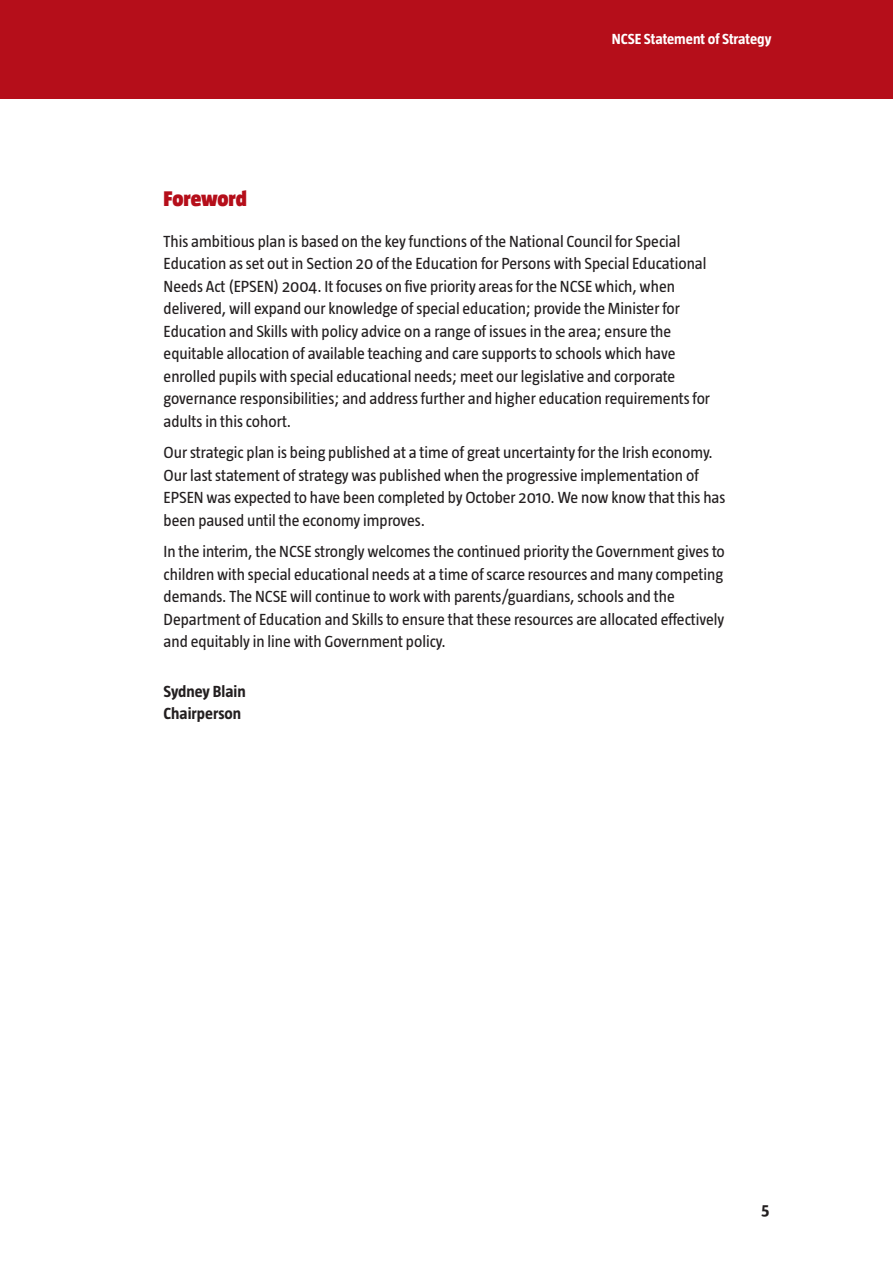
<style>
.page{position:relative;width:893px;height:1263px;background:#fff}
.page>*{position:absolute;margin:0;border:0;box-sizing:border-box;transform-origin:0 0}
.Heading_1_prelims{font:900 21.75px "Taz";letter-spacing:-.005em;color:#b50e1a}
.Body_Text{font:16.5px/22.5px "Taz";color:#231f20}
.Body_Text-2{font:700 16.5px/22.5px "Taz";color:#231f20}
.t1{font:700 15px "Taz";color:#fff}
</style>
<div class="page">
<div style="left:0;top:0;width:893px;height:99px;background:#b50e1a"></div>
<p class="t1" style="left:612px;top:30px;width:161px">NCSE Statement of Strategy</p>
<h1 class="Heading_1_prelims" style="left:164px;top:187px;width:85px">Foreword</h1>
<p class="Body_Text" style="left:164px;top:230px;width:548px">This ambitious plan is based on the key functions of the National Council for Special Education as set out in Section 20 of the Education for Persons with Special Educational Needs Act (EPSEN) 2004. It focuses on five priority areas for the NCSE which, when delivered, will expand our knowledge of special education; provide the Minister for Education and Skills with policy advice on a range of issues in the area; ensure the equitable allocation of available teaching and care supports to schools which have enrolled pupils with special educational needs; meet our legislative and corporate governance responsibilities; and address further and higher education requirements for adults in this cohort.</p>
<p class="Body_Text" style="left:164px;top:441px;width:563px">Our strategic plan is being published at a time of great uncertainty for the Irish economy.<br>Our last statement of strategy was published when the progressive implementation of EPSEN was expected to have been completed by October 2010. We now know that this has been paused until the economy improves.</p>
<p class="Body_Text" style="left:164px;top:540px;width:563px">In the interim, the NCSE strongly welcomes the continued priority the Government gives to children with special educational needs at a time of scarce resources and many competing demands. The NCSE will continue to work with parents/guardians, schools and the Department of Education and Skills to ensure that these resources are allocated effectively and equitably in line with Government policy.</p>
<p class="Body_Text-2" style="left:164px;top:680px;width:84px">Sydney Blain<br>Chairperson</p>
<p class="Body_Text-2" style="left:762px;top:1198px;width:10px">5</p>
</div>
